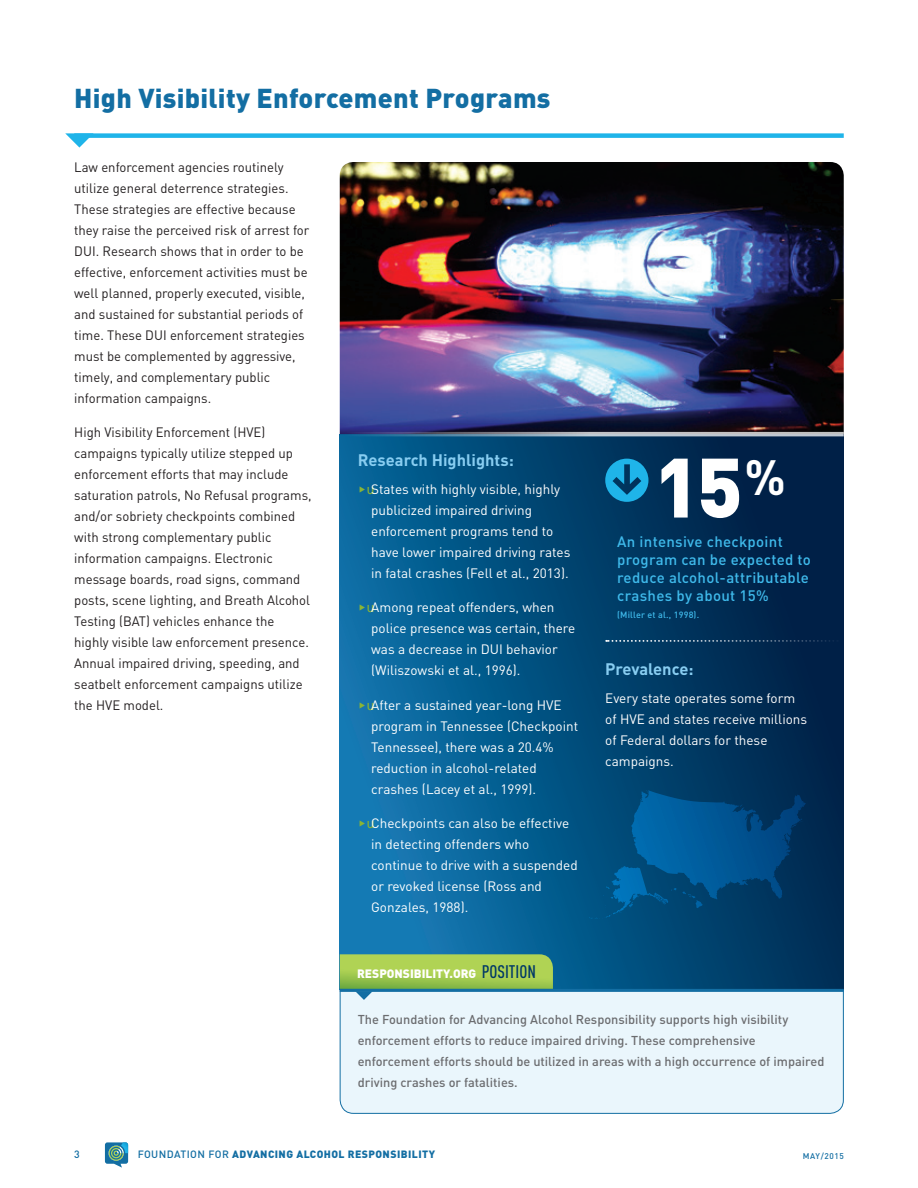
<style>
.page{position:relative;width:918px;height:1188px;background:#fff}
.page>*{position:absolute;margin:0;border:0;box-sizing:border-box;transform-origin:0 0}
.t1{font:900 82.8px "DIN";color:#fff}
.t2{font:900 27px "DIN";letter-spacing:.01em;color:#136ea3}
.t3{font:700 16.5px "DIN";color:#88cdf1}
.t4{font:500 15px/18px "DIN";letter-spacing:.02em;color:#3fbaeb}
.t5{font:13.5px/21px "DIN";color:#231f20}
.t6{font:13.5px/21px "DIN";color:#fff}
.t7{font:500 12.75px/21px "DIN";color:#6c6d70}
.t8{font:900 12px "DIN";color:#fff}
.t9{font:900 10.5px "DIN";letter-spacing:.04em;color:#136ea3}
.t10{font:500 10.5px "DIN";color:#136ea3}
.t11{font:500 9px "DIN";letter-spacing:.02em;color:#3fbaeb}
.t12{font:500 8.25px "DIN";letter-spacing:.07em;color:#136ea3}
.s1{color:#8bb534}
.s2{font-family:"DIN Cond";font-weight:500;font-size:18px;color:#003867}
.s3{font-weight:500}
</style>
<div class="page">
<svg style="left:105px;top:1142px;width:23px;height:26px"></svg>
<svg style="left:340px;top:436px;width:504px;height:553px;background:#034a78"></svg>
<div style="left:339px;top:989px;width:505px;height:125px;background:#eaf6fc"></div>
<div style="left:74px;top:133px;width:770px;height:5px;background:#1fb4e9"></div>
<img style="left:340px;top:162px;width:504px;height:270px">
<hr style="left:340px;top:989px;width:504px;height:3px;background:#136ea3">
<svg style="left:340px;top:954px;width:213px;height:46px;background:#a3ca74"></svg>
<svg style="left:65px;top:133px;width:29px;height:15px"></svg>
<svg style="left:605px;top:459px;width:43px;height:43px;background:#1383b3"></svg>
<svg style="left:589px;top:790px;width:217px;height:129px;background:#004c80"></svg>
<svg style="left:340px;top:432px;width:504px;height:4px;background:#93a0b0"></svg>
<svg style="left:606px;top:640px;width:232px;height:2px"></svg>
<h2 class="t2" style="left:74px;top:80px;width:478px">High Visibility Enforcement Programs</h2>
<p class="t5" style="left:74px;top:156px;width:237px">Law enforcement agencies routinely utilize general deterrence strategies.<br>These strategies are effective because they raise the perceived risk of arrest for DUI. Research shows that in order to be effective, enforcement activities must be well planned, properly executed, visible, and sustained for substantial periods of time. These DUI enforcement strategies must be complemented by aggressive, timely, and complementary public information campaigns.</p>
<p class="t5" style="left:74px;top:422px;width:239px">High Visibility Enforcement (HVE) campaigns typically utilize stepped up enforcement efforts that may include saturation patrols, No Refusal programs, and/or sobriety checkpoints combined with strong complementary public information campaigns. Electronic message boards, road signs, command posts, scene lighting, and Breath Alcohol Testing (BAT) vehicles enhance the highly visible law enforcement presence.<br>Annual impaired driving, speeding, and seatbelt enforcement campaigns utilize the HVE model.</p>
<p class="t3" style="left:358px;top:449px;width:158px">Research Highlights:</p>
<p class="t6" style="left:371px;top:478px;width:201px;text-indent:-14px"><span class="s1">◆</span> States with highly visible, highly publicized impaired driving enforcement programs tend to have lower impaired driving rates in fatal crashes (Fell et al., 2013).</p>
<p class="t6" style="left:371px;top:597px;width:206px;text-indent:-14px"><span class="s1">◆</span> Among repeat offenders, when police presence was certain, there was a decrease in DUI behavior (Wiliszowski et al., 1996).</p>
<p class="t6" style="left:371px;top:694px;width:209px;text-indent:-14px"><span class="s1">◆</span> After a sustained year-long HVE program in Tennessee (Checkpoint<br>Tennessee), there was a 20.4% reduction in alcohol-related crashes (Lacey et al., 1999).</p>
<p class="t6" style="left:371px;top:813px;width:208px;text-indent:-14px"><span class="s1">◆</span> Checkpoints can also be effective in detecting offenders who continue to drive with a suspended or revoked license (Ross and<br>Gonzales, 1988).</p>
<p class="t8" style="left:357px;top:966px;width:180px">RESPONSIBILITY.ORG <span class="s2">POSITION</span></p>
<h1 class="t1" style="left:654px;top:432px;width:133px">15<sup>%</sup></h1>
<p class="t4" style="left:617px;top:532px;width:195px">An intensive checkpoint program can be expected to reduce alcohol-attributable crashes by about 15%</p>
<p class="t11" style="left:617px;top:609px;width:83px">(Miller et al., 1998).</p>
<p class="t3" style="left:605px;top:658px;width:90px">Prevalence:</p>
<p class="t6" style="left:605px;top:687px;width:203px">Every state operates some form of HVE and states receive millions of Federal dollars for these campaigns.</p>
<p class="t7" style="left:358px;top:1008px;width:468px">The Foundation for Advancing Alcohol Responsibility supports high visibility enforcement efforts to reduce impaired driving. These comprehensive enforcement efforts should be utilized in areas with a high occurrence of impaired driving crashes or fatalities.</p>
<p class="t10" style="left:74px;top:1148px;width:7px">3</p>
<p class="t9" style="left:138px;top:1147px;width:299px"><span class="s3">FOUNDATION FOR</span> ADVANCING ALCOHOL RESPONSIBILITY</p>
<p class="t12" style="left:803px;top:1151px;width:42px">MAY/2015</p>
</div>
